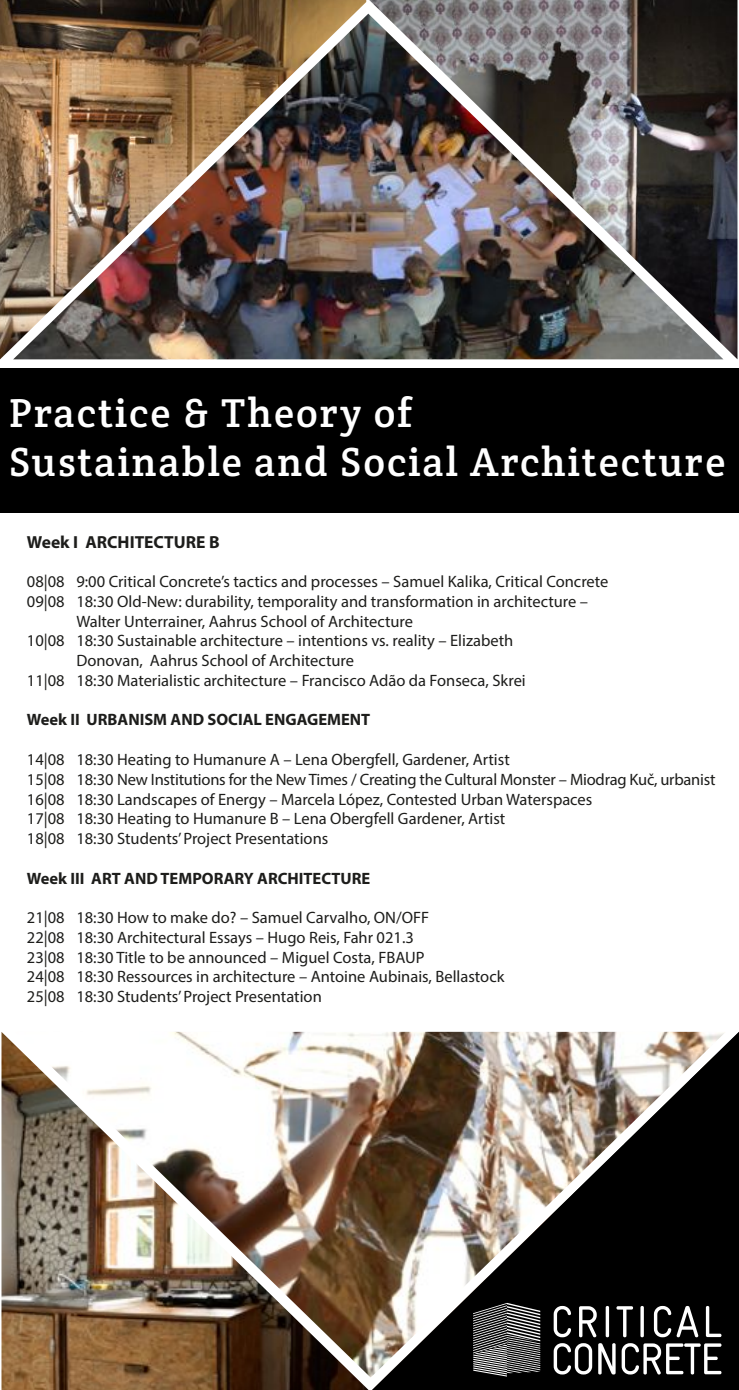
<style>
.page{position:relative;width:739px;height:1390px;background:#fff}
.page>*{position:absolute;margin:0;border:0;box-sizing:border-box;transform-origin:0 0}
.t1{font:40.77px/49px "Crete Round";letter-spacing:.05em;color:#fff}
.t2{font:700 17.5px "Myriad Pro";color:#1d1d1b}
.t3{font:16.45px/19.8px "Myriad Pro";color:#1d1d1b}
.t4{font:700 16.45px "Myriad Pro";color:#1d1d1b}
</style>
<div class="page">
<div style="left:373px;top:1033px;width:365px;height:356px;background:#000"></div>
<img style="left:2px;top:1032px;width:366px;height:357px">
<img style="left:16px;top:1031px;width:709px;height:346px">
<div style="left:0;top:368px;width:738px;height:144px;background:#000"></div>
<img style="left:0;top:0;width:366px;height:359px">
<img style="left:369px;top:0;width:368px;height:359px">
<img style="left:13px;top:14px;width:710px;height:345px">
<svg style="left:553px;top:1305px;width:17px;height:31px"></svg>
<svg style="left:578px;top:1305px;width:18px;height:31px"></svg>
<svg style="left:605px;top:1305px;width:3px;height:31px"></svg>
<svg style="left:616px;top:1305px;width:16px;height:31px"></svg>
<svg style="left:640px;top:1305px;width:3px;height:31px"></svg>
<svg style="left:653px;top:1305px;width:17px;height:31px"></svg>
<svg style="left:676px;top:1305px;width:22px;height:31px"></svg>
<svg style="left:705px;top:1305px;width:16px;height:31px"></svg>
<svg style="left:553px;top:1342px;width:39px;height:32px"></svg>
<svg style="left:598px;top:1342px;width:17px;height:32px"></svg>
<svg style="left:621px;top:1342px;width:100px;height:32px"></svg>
<svg style="left:473px;top:1302px;width:67px;height:74px;background:#5d5d5d"></svg>
<h1 class="t1" style="left:9px;top:388px;width:717px">Practice &amp; Theory of<br>Sustainable and Social Architecture</h1>
<p class="t2" style="left:27px;top:530px;width:194px">Week I ARCHITECTURE B</p>
<p class="t3" style="left:27px;top:571px;width:582px">08|08 9:00 Critical Concrete’s tactics and processes – Samuel Kalika, Critical Concrete</p>
<p class="t3" style="left:27px;top:591px;width:562px">09|08 18:30 Old-New: durability, temporality and transformation in architecture –</p>
<p class="t3" style="left:76px;top:611px;width:338px">Walter Unterrainer, Aahrus School of Architecture</p>
<p class="t3" style="left:27px;top:630px;width:487px">10|08 18:30 Sustainable architecture – intentions vs. reality – Elizabeth</p>
<p class="t3" style="left:76px;top:650px;width:279px">Donovan, Aahrus School of Architecture</p>
<p class="t3" style="left:27px;top:670px;width:500px">11|08 18:30 Materialistic architecture – Francisco Adão da Fonseca, Skrei</p>
<p class="t4" style="left:27px;top:709px;width:344px">Week II URBANISM AND SOCIAL ENGAGEMENT</p>
<p class="t3" style="left:27px;top:749px;width:689px">14|08 18:30 Heating to Humanure A – Lena Obergfell, Gardener, Artist<br>15|08 18:30 New Institutions for the New Times / Creating the Cultural Monster – Miodrag Kuč, urbanist 16|08 18:30 Landscapes of Energy – Marcela López, Contested Urban Waterspaces<br>17|08 18:30 Heating to Humanure B – Lena Obergfell Gardener, Artist<br>18|08 18:30 Students’ Project Presentations</p>
<p class="t4" style="left:27px;top:867px;width:344px">Week III ART AND TEMPORARY ARCHITECTURE</p>
<p class="t3" style="left:27px;top:907px;width:478px">21|08 18:30 How to make do? – Samuel Carvalho, ON/OFF<br>22|08 18:30 Architectural Essays – Hugo Reis, Fahr 021.3<br>23|08 18:30 Title to be announced – Miguel Costa, FBAUP<br>24|08 18:30 Ressources in architecture – Antoine Aubinais, Bellastock 25|08 18:30 Students’ Project Presentation</p>
</div>
